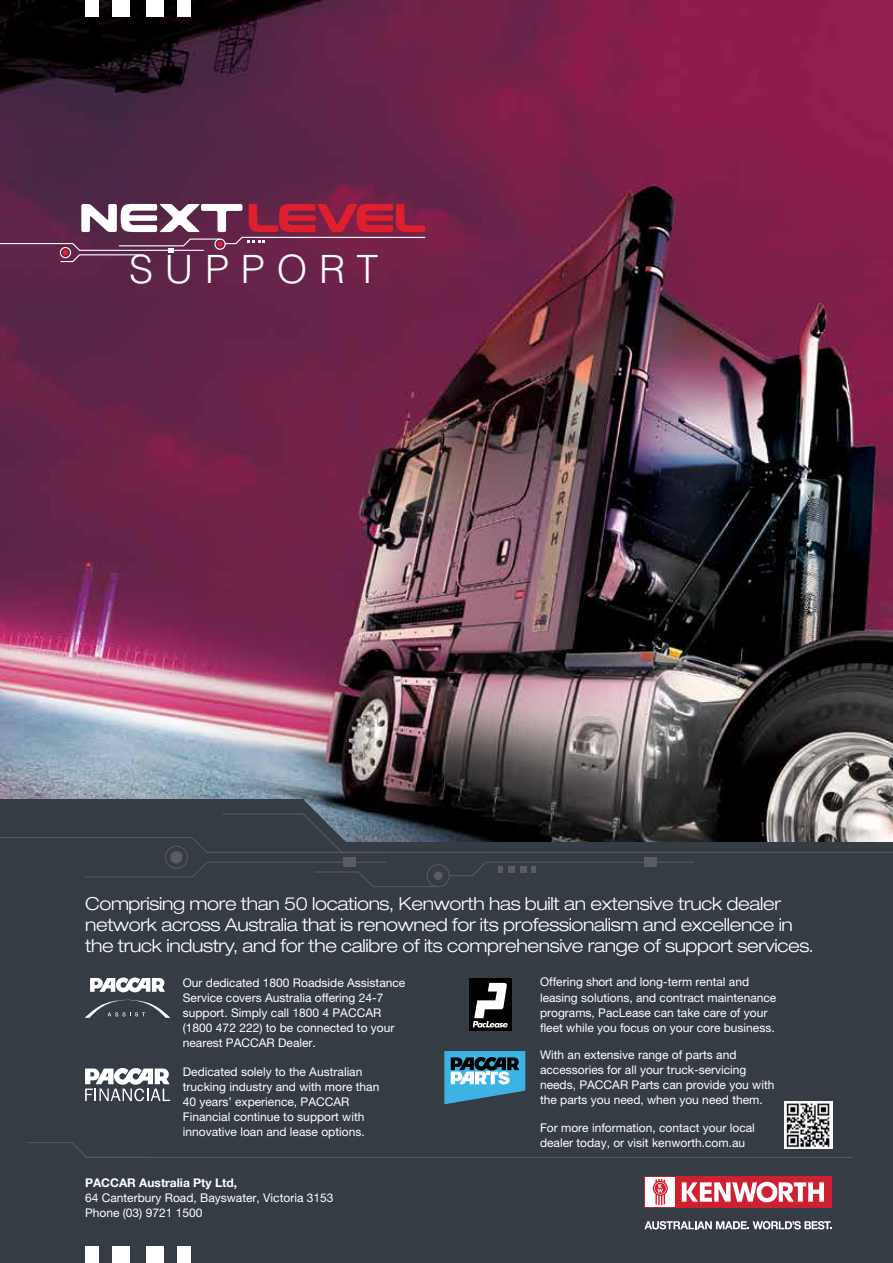
<style>
.page{position:relative;width:893px;height:1263px;background:#fff}
.page>*{position:absolute;margin:0;border:0;box-sizing:border-box;transform-origin:0 0}
.t1{font:300 39px "Helvetica";letter-spacing:.3em;color:#fff}
.t2{font:300 expanded 18px/21px "Helvetica Neue LT Pro";letter-spacing:-.02em;color:#fff}
.t3{font:12px/15px "Helvetica Neue LT Pro";color:#fff}
.t4{font:700 12px "Helvetica Neue LT Pro";color:#fff}
.s1{font-family:"Helvetica LT Std"}
</style>
<div class="page">
<img style="left:0;top:0;width:893px;height:842px">
<div style="left:0;top:842px;width:893px;height:421px;background:#363c44"></div>
<svg style="left:0;top:204px;width:426px;height:59px;background:#863f5d"></svg>
<div style="left:85px;top:0;width:14px;height:17px;background:#fff"></div>
<div style="left:177px;top:0;width:13px;height:17px;background:#fff"></div>
<div style="left:146px;top:0;width:17px;height:17px;background:#fff"></div>
<div style="left:112px;top:0;width:17px;height:17px;background:#fff"></div>
<div style="left:85px;top:1246px;width:14px;height:17px;background:#fff"></div>
<div style="left:177px;top:1246px;width:13px;height:17px;background:#fff"></div>
<div style="left:146px;top:1246px;width:17px;height:17px;background:#fff"></div>
<div style="left:112px;top:1246px;width:17px;height:17px;background:#fff"></div>
<div style="left:644px;top:1176px;width:187px;height:32px;background:#cf202f"></div>
<div style="left:646px;top:1177px;width:29px;height:29px;background:#fff"></div>
<svg style="left:653px;top:1179px;width:15px;height:26px"></svg>
<svg style="left:682px;top:1182px;width:142px;height:20px"></svg>
<svg style="left:644px;top:1221px;width:187px;height:8px"></svg>
<div style="left:644px;top:857px;width:12px;height:10px;background:#5b5b61"></div>
<hr style="left:260px;top:852px;width:633px;height:1px;background:#5b5b61">
<div style="left:434px;top:871px;width:8px;height:9px;background:#5b5b61;border-radius:50%"></div>
<div style="left:427px;top:864px;width:23px;height:23px;border:1px solid #5b5b61;border-radius:50%"></div>
<svg style="left:448px;top:861px;width:246px;height:15px"></svg>
<div style="left:520px;top:866px;width:6px;height:7px;background:#5b5b61"></div>
<div style="left:508px;top:866px;width:6px;height:7px;background:#5b5b61"></div>
<hr style="left:87px;top:1157px;width:766px;height:1px;background:#5b5b61">
<svg style="left:28px;top:1142px;width:59px;height:16px"></svg>
<div style="left:469px;top:978px;width:43px;height:53px;background:#000"></div>
<svg style="left:473px;top:983px;width:35px;height:44px"></svg>
<svg style="left:85px;top:1068px;width:85px;height:33px"></svg>
<svg style="left:444px;top:1051px;width:81px;height:53px;background:#4a91af"></svg>
<svg style="left:0;top:799px;width:439px;height:219px"></svg>
<img style="left:784px;top:1101px;width:48px;height:48px">
<h1 class="t1" style="left:129px;top:245px;width:251px">SUPPORT</h1>
<p class="t2" style="left:85px;top:893px;width:730px">Comprising more than 50 locations, Kenworth has built an extensive truck dealer network across Australia that is renowned for its professionalism and excellence in the truck industry, and for the calibre of its comprehensive range of support services.</p>
<p class="t3" style="left:540px;top:974px;width:238px">Offering <span class="s1">s</span>hort and long-term rental and leasing solutions, and contract maintenance programs, PacLease can take care of your fleet while you focus on your core business.</p>
<p class="t3" style="left:540px;top:1047px;width:236px">With an extensive range of parts and accessories for all your truck-servicing needs, PACCAR Parts can provide you with the parts you need, when you need them.</p>
<p class="t3" style="left:540px;top:1120px;width:216px">For more information, contact your local dealer today, or visit kenworth.com.au</p>
<p class="t3" style="left:183px;top:975px;width:224px">Our dedicated 1800 Roadside Assistance Service covers Australia offering 24-7 support. Simply call 1800 4 PACCAR (1800 472 222) to be connected to your nearest PACCAR Dealer.</p>
<p class="t3" style="left:183px;top:1064px;width:198px">Dedicated solely to the Australian trucking industry and with more than 40 years’ experience, PACCAR Financial continue to support with innovative loan and lease options.</p>
<p class="t4" style="left:85px;top:1175px;width:154px">PACCAR Australia Pty Ltd,</p>
<p class="t3" style="left:85px;top:1189px;width:250px">64 Canterbury Road, Bayswater, Victoria 3153<br>Phone (03) 9721 1500</p>
</div>
